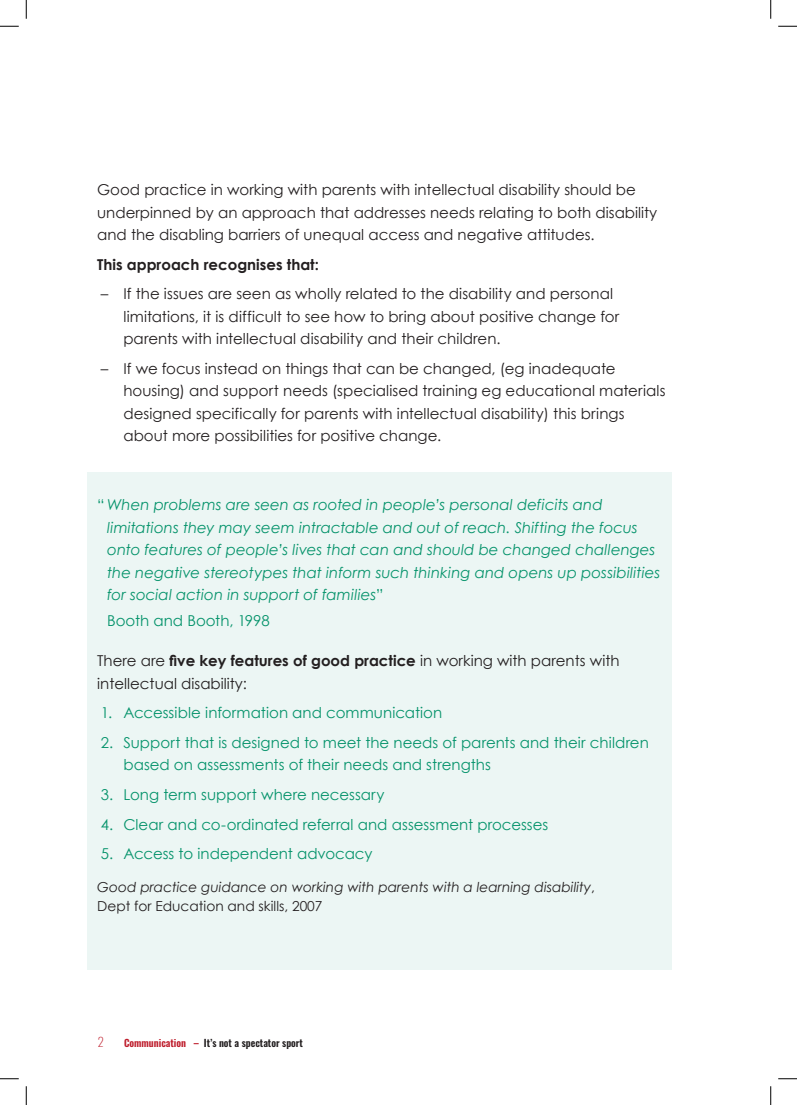
<style>
.page{position:relative;width:797px;height:1105px;background:#fff}
.page>*{position:absolute;margin:0;border:0;box-sizing:border-box;transform-origin:0 0}
.t1{font:15px/22.5px "Century Gothic";color:#231f20}
.t2{font:italic 15px/22.5px "Century Gothic";color:#05936b}
.t3{font:15px/22.5px "Century Gothic";color:#05936b}
.t4{font:700 15px "Century Gothic";color:#231f20}
.t5{font:italic 13.75px/18.8px "Century Gothic";color:#231f20}
.t6{font:200 12.5px "Oswald";color:#be1d2c}
.t7{font:600 10px "Oswald";color:#231f20}
.s1{font-style:normal}
.s2{font-weight:700}
.s3{color:#be1d2c}
</style>
<div class="page">
<div style="left:87px;top:473px;width:584px;height:497px;background:#ecf6f4"></div>
<svg style="left:0;top:25px;width:19px;height:2px"></svg>
<svg style="left:778px;top:25px;width:19px;height:2px"></svg>
<svg style="left:0;top:1078px;width:19px;height:1px"></svg>
<svg style="left:778px;top:1078px;width:19px;height:1px"></svg>
<svg style="left:25px;top:0;width:2px;height:19px"></svg>
<svg style="left:25px;top:1086px;width:2px;height:19px"></svg>
<svg style="left:770px;top:0;width:1px;height:19px"></svg>
<svg style="left:770px;top:1086px;width:1px;height:19px"></svg>
<p class="t1" style="left:97px;top:178px;width:561px">Good practice in working with parents with intellectual disability should be underpinned by an approach that addresses needs relating to both disability and the disabling barriers of unequal access and negative attitudes.</p>
<p class="t4" style="left:97px;top:255px;width:223px">This approach recognises that:</p>
<p class="t1" style="left:123px;top:282px;width:497px;text-indent:-22px">– If the issues are seen as wholly related to the disability and personal limitations, it is difficult to see how to bring about positive change for parents with intellectual disability and their children.</p>
<p class="t1" style="left:123px;top:357px;width:543px;text-indent:-22px">– If we focus instead on things that can be changed, (eg inadequate housing) and support needs (specialised training eg educational materials designed specifically for parents with intellectual disability) this brings about more possibilities for positive change.</p>
<p class="t2" style="left:107px;top:493px;width:554px;text-indent:-10px"><span class="s1">“</span> When problems are seen as rooted in people’s personal deficits and limitations they may seem intractable and out of reach. Shifting the focus onto features of people’s lives that can and should be changed challenges the negative stereotypes that inform such thinking and opens up possibilities for social action in support of families<span class="s1">”</span></p>
<p class="t3" style="left:107px;top:609px;width:164px">Booth and Booth, 1998</p>
<p class="t1" style="left:97px;top:649px;width:524px">There are <span class="s2">five key features of good practice</span> in working with parents with intellectual disability:</p>
<p class="t3" style="left:101px;top:701px;width:343px">1. Accessible information and communication</p>
<p class="t3" style="left:123px;top:731px;width:527px;text-indent:-22px">2. Support that is designed to meet the needs of parents and their children based on assessments of their needs and strengths</p>
<p class="t3" style="left:101px;top:783px;width:285px">3. Long term support where necessary</p>
<p class="t3" style="left:101px;top:813px;width:449px">4. Clear and co-ordinated referral and assessment processes</p>
<p class="t3" style="left:101px;top:842px;width:273px">5. Access to independent advocacy</p>
<p class="t5" style="left:97px;top:878px;width:499px">Good practice guidance on working with parents with a learning disability<span class="s1">,<br>Dept for Education and skills, 2007</span></p>
<p class="t6" style="left:98px;top:1034px;width:8px">2</p>
<p class="t7" style="left:124px;top:1036px;width:180px"><span class="s3">Communication –</span> It’s not a spectator sport</p>
</div>
